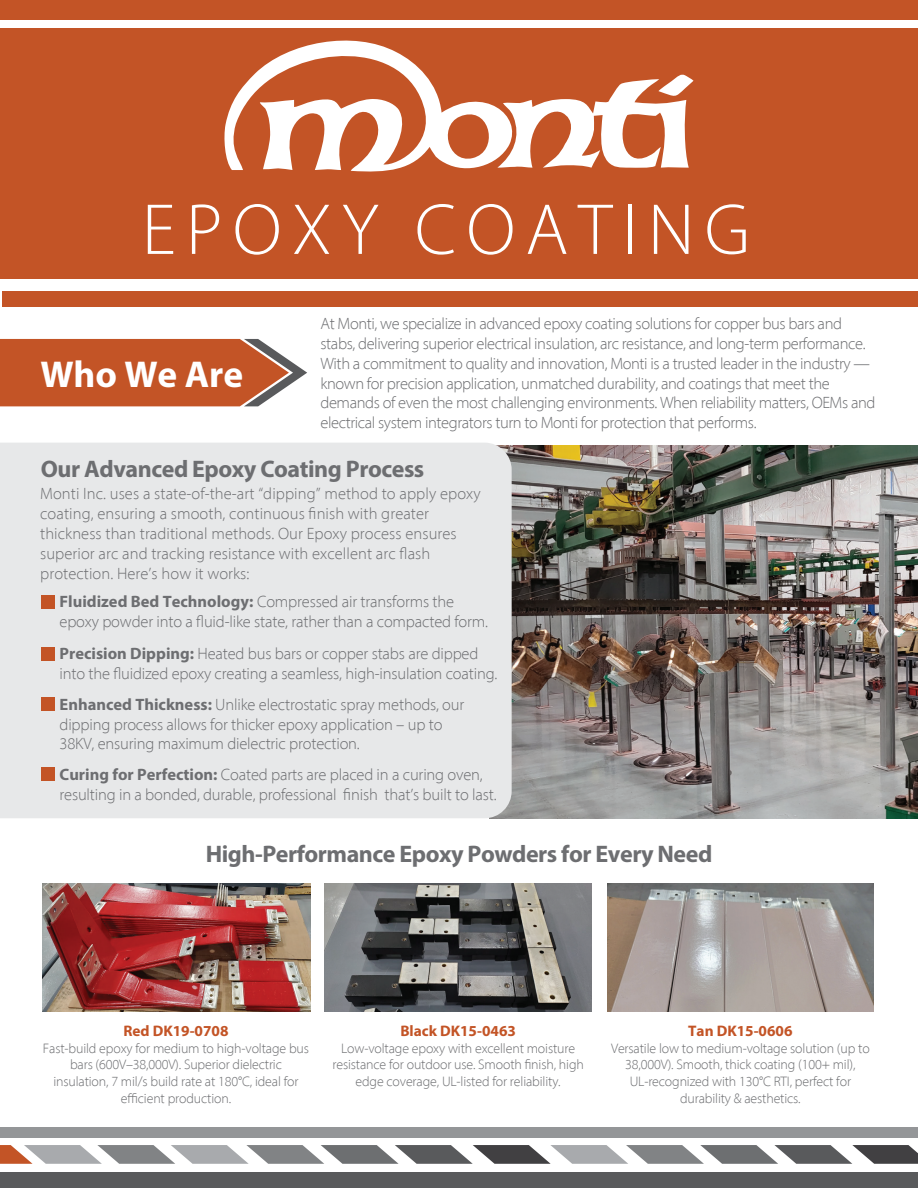
<style>
.page{position:relative;width:918px;height:1188px;background:#fff}
.page>*{position:absolute;margin:0;border:0;box-sizing:border-box;transform-origin:0 0}
.t1{font:300 72.9px "Myriad Pro";letter-spacing:.14em;color:#fff}
.t2{font:700 37.5px "Myriad Pro";letter-spacing:-.005em;color:#fff}
.t3{font:700 24px "Myriad Pro";letter-spacing:-.02em;color:#6d6e71}
.t4{font:300 16.5px/19.8px "Myriad Pro";letter-spacing:-.01em;color:#6d6e71}
.t5{font:700 15.3px "Myriad Pro";color:#c35426}
.t6{font:300 13.95px/16.6px "Myriad Pro";letter-spacing:-.01em;color:#6d6e71;text-align:center}
.s1{font-weight:700}
</style>
<div class="page">
<svg style="left:0;top:1145px;width:918px;height:19px"></svg>
<div style="left:0;top:1127px;width:918px;height:10px;background:#949698"></div>
<div style="left:0;top:1px;width:918px;height:18px;background:#c35426"></div>
<div style="left:0;top:1172px;width:918px;height:16px;background:#595a5c"></div>
<div style="left:1px;top:28px;width:917px;height:251px;background:#c35426"></div>
<svg style="left:224px;top:41px;width:470px;height:131px"></svg>
<div style="left:3px;top:292px;width:915px;height:15px;background:#c35426"></div>
<div style="left:0;top:5px;width:918px;height:15px;background:#c35426"></div>
<img style="left:512px;top:445px;width:406px;height:373px">
<svg style="left:0;top:339px;width:307px;height:67px;background:#c3633c"></svg>
<div style="left:0;top:443px;width:512px;height:375px;background:#e7e8e9"></div>
<div style="left:41px;top:595px;width:14px;height:13px;background:#c35426"></div>
<div style="left:41px;top:647px;width:14px;height:14px;background:#c35426"></div>
<div style="left:41px;top:698px;width:14px;height:13px;background:#c35426"></div>
<div style="left:41px;top:768px;width:14px;height:13px;background:#c35426"></div>
<img style="left:43px;top:883px;width:267px;height:129px">
<img style="left:324px;top:883px;width:268px;height:129px">
<img style="left:607px;top:883px;width:266px;height:129px">
<h1 class="t1" style="left:142px;top:186px;width:610px">EPOXY COATING</h1>
<h2 class="t2" style="left:40px;top:350px;width:204px">Who We Are</h2>
<p class="t4" style="left:321px;top:314px;width:557px">At Monti, we specialize in advanced epoxy coating solutions for copper bus bars and stabs, delivering superior electrical insulation, arc resistance, and long-term performance.<br>With a commitment to quality and innovation, Monti is a trusted leader in the industry — known for precision application, unmatched durability, and coatings that meet the demands of even the most challenging environments. When reliability matters, OEMs and electrical system integrators turn to Monti for protection that performs.</p>
<h3 class="t3" style="left:41px;top:454px;width:385px">Our Advanced Epoxy Coating Process</h3>
<p class="t4" style="left:40px;top:484px;width:442px">Monti Inc. uses a state-of-the-art “dipping” method to apply epoxy coating, ensuring a smooth, continuous finish with greater thickness than traditional methods. Our Epoxy process ensures superior arc and tracking resistance with excellent arc flash protection. Here’s how it works:</p>
<p class="t4" style="left:60px;top:591px;width:430px"><span class="s1">Fluidized Bed Technology:</span> Compressed air transforms the epoxy powder into a fluid-like state, rather than a compacted form.</p>
<p class="t4" style="left:60px;top:644px;width:439px"><span class="s1">Precision Dipping:</span> Heated bus bars or copper stabs are dipped into the fluidized epoxy creating a seamless, high-insulation coating.</p>
<p class="t4" style="left:60px;top:694px;width:406px"><span class="s1">Enhanced Thickness:</span> Unlike electrostatic spray methods, our dipping process allows for thicker epoxy application – up to<br>38KV, ensuring maximum dielectric protection.</p>
<p class="t4" style="left:60px;top:764px;width:439px"><span class="s1">Curing for Perfection:</span> Coated parts are placed in a curing oven, resulting in a bonded, durable, professional finish that’s built to last.</p>
<h3 class="t3" style="left:206px;top:839px;width:508px">High-Performance Epoxy Powders for Every Need</h3>
<p class="t5" style="left:123px;top:1021px;width:107px">Red DK19-0708</p>
<p class="t6" style="left:43px;top:1039px;width:268px">Fast-build epoxy for medium to high-voltage bus bars (600V–38,000V). Superior dielectric insulation, 7 mil/s build rate at 180°C, ideal for efficient production.</p>
<p class="t5" style="left:400px;top:1021px;width:117px">Black DK15-0463</p>
<p class="t6" style="left:332px;top:1039px;width:253px">Low-voltage epoxy with excellent moisture resistance for outdoor use. Smooth finish, high edge coverage, UL-listed for reliability.</p>
<p class="t5" style="left:688px;top:1021px;width:106px">Tan DK15-0606</p>
<p class="t6" style="left:611px;top:1039px;width:260px">Versatile low to medium-voltage solution (up to 38,000V). Smooth, thick coating (100+ mil), UL-recognized with 130°C RTI, perfect for durability &amp; aesthetics.</p>
</div>
